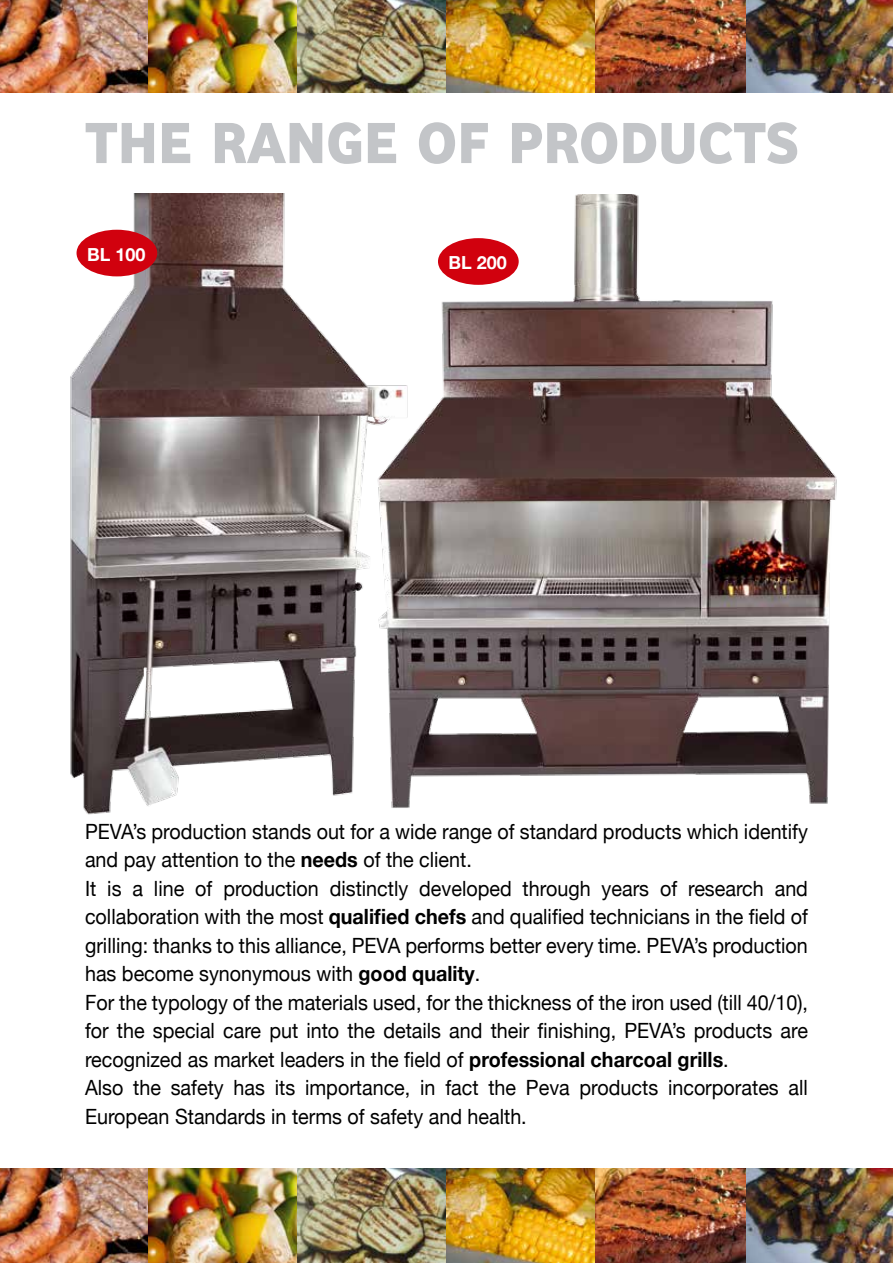
<style>
.page{position:relative;width:893px;height:1263px;background:#fff}
.page>*{position:absolute;margin:0;border:0;box-sizing:border-box;transform-origin:0 0}
.t1{font:700 60px "Vodafone Lt";color:#c3c5c8}
.t2{font:21px/28.5px "Helvetica Neue";color:#000;scale:.94 1}
.t3{font:700 18px "Helvetica Neue";color:#fff}
.s1{font-weight:700}
</style>
<div class="page">
<img style="left:70px;top:193px;width:305px;height:622px">
<img style="left:0;top:0;width:446px;height:93px">
<img style="left:745px;top:0;width:148px;height:93px">
<img style="left:446px;top:0;width:299px;height:93px">
<img style="left:0;top:1169px;width:446px;height:94px">
<img style="left:745px;top:1169px;width:148px;height:94px">
<img style="left:446px;top:1169px;width:299px;height:94px">
<div style="left:77px;top:230px;width:80px;height:46px;background:#d1010e;border-radius:50%"></div>
<img style="left:375px;top:194px;width:462px;height:614px">
<h1 class="t1" style="left:85px;top:106px;width:715px">THE RANGE OF PRODUCTS</h1>
<p class="t3" style="left:87px;top:243px;width:60px">BL 100</p>
<p class="t3" style="left:449px;top:252px;width:60px">BL 200</p>
<p class="t2" style="left:85px;top:816px;width:771px">PEVA’s production stands out for a wide range of standard products which identify and pay attention to the <span class="s1">needs</span> of the client.<br>It is a line of production distinctly developed through years of research and collaboration with the most <span class="s1">qualified chefs</span> and qualified technicians in the field of grilling: thanks to this alliance, PEVA performs better every time. PEVA’s production has become synonymous with <span class="s1">good quality</span>.<br>For the typology of the materials used, for the thickness of the iron used (till 40/10), for the special care put into the details and their finishing, PEVA’s products are recognized as market leaders in the field of <span class="s1">professional charcoal grills</span>.<br>Also the safety has its importance, in fact the Peva products incorporates all European Standards in terms of safety and health.</p>
</div>
